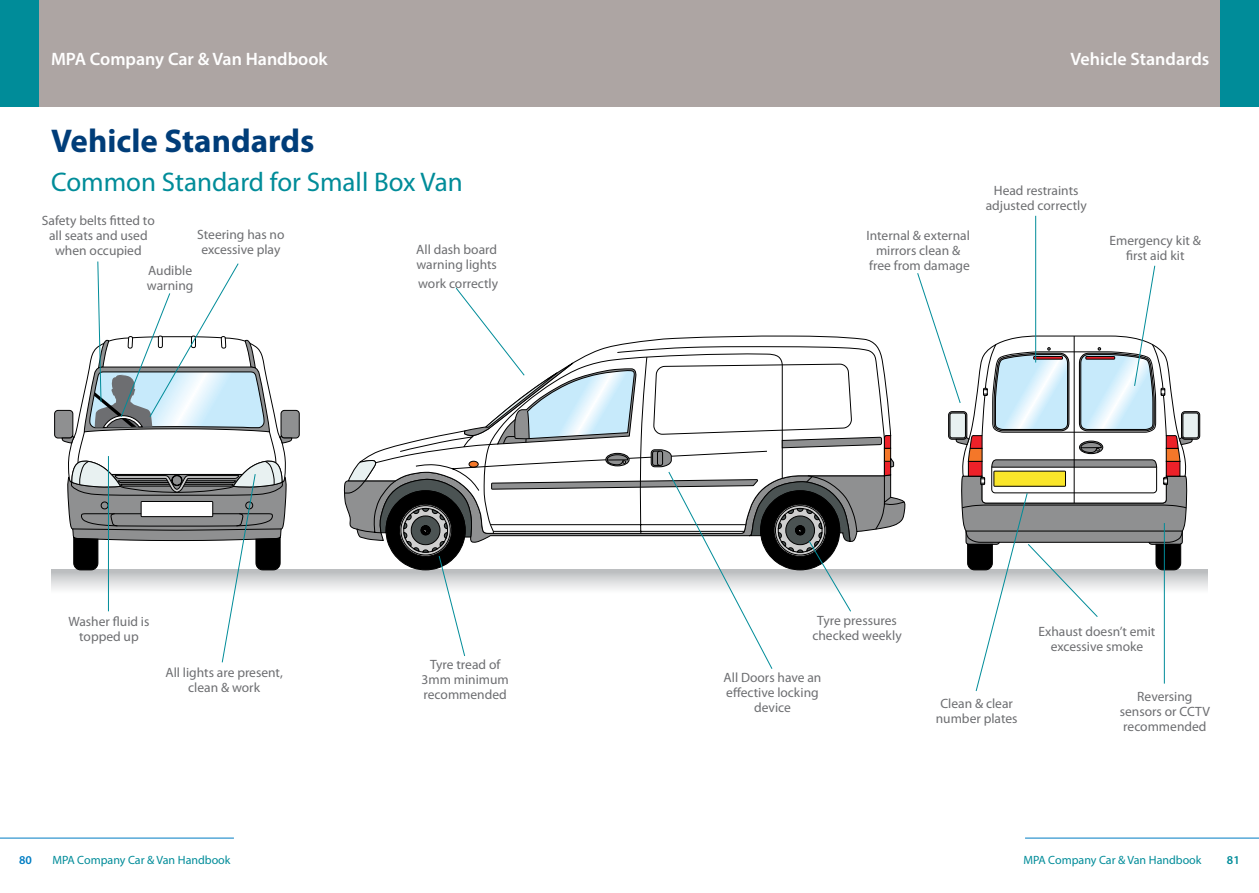
<style>
.page{position:relative;width:1259px;height:893px;background:#fff}
.page>*{position:absolute;margin:0;border:0;box-sizing:border-box;transform-origin:0 0}
.t1{font:700 33px "Myriad Pro";color:#003d79}
.t2{font:27px "Myriad Pro";color:#008c99}
.t3{font:600 18px "Myriad Pro";color:#fff}
.t4{font:13.5px/15px "Myriad Pro";color:#6d6e71;text-align:center}
.t5{font:12px "Myriad Pro";color:#008c99}
.t6{font:600 12px "Myriad Pro";color:#007dc3}
.t7{font:600 12px "Myriad Pro";color:#008c99}
</style>
<div class="page">
<div style="left:0;top:0;width:629px;height:106px;background:#ada5a3"></div>
<div style="left:0;top:0;width:38px;height:106px;background:#008c99"></div>
<hr style="left:0;top:838px;width:234px;height:1px;background:#007dc3">
<div style="left:629px;top:0;width:630px;height:106px;background:#ada5a3"></div>
<hr style="left:1025px;top:838px;width:234px;height:1px;background:#007dc3">
<div style="left:1220px;top:0;width:39px;height:106px;background:#008c99"></div>
<svg style="left:51px;top:570px;width:1157px;height:20px"></svg>
<hr style="left:1035px;top:216px;width:1px;height:146px;background:#008c99">
<svg style="left:344px;top:287px;width:561px;height:382px"></svg>
<svg style="left:916px;top:265px;width:284px;height:426px"></svg>
<svg style="left:54px;top:261px;width:246px;height:402px"></svg>
<h3 class="t3" style="left:51px;top:47px;width:278px">MPA Company Car &amp; Van Handbook</h3>
<h1 class="t1" style="left:51px;top:123px;width:265px">Vehicle Standards</h1>
<h2 class="t2" style="left:51px;top:168px;width:413px">Common Standard for Small Box Van</h2>
<p class="t4" style="left:42px;top:214px;width:114px">Safety belts fitted to all seats and used when occupied</p>
<p class="t4" style="left:197px;top:227px;width:89px">Steering has no excessive play</p>
<p class="t4" style="left:147px;top:263px;width:48px;text-align:left">Audible warning</p>
<p class="t4" style="left:68px;top:614px;width:82px">Washer fluid is topped up</p>
<p class="t4" style="left:165px;top:665px;width:119px">All lights are present, clean &amp; work</p>
<p class="t6" style="left:19px;top:852px;width:14px">80</p>
<p class="t5" style="left:52px;top:853px;width:180px">MPA Company Car &amp; Van Handbook</p>
<p class="t4" style="left:416px;top:242px;width:82px;text-align:left">All dash board warning lights</p>
<p class="t4" style="left:418px;top:276px;width:81px">work correctly</p>
<p class="t4" style="left:421px;top:657px;width:89px">Tyre tread of<br>3mm minimum recommended</p>
<h3 class="t3" style="left:1070px;top:47px;width:140px">Vehicle Standards</h3>
<p class="t4" style="left:866px;top:228px;width:105px">Internal &amp; external mirrors clean &amp; free from damage</p>
<p class="t4" style="left:985px;top:183px;width:102px">Head restraints adjusted correctly</p>
<p class="t4" style="left:1109px;top:233px;width:93px">Emergency kit &amp; first aid kit</p>
<p class="t4" style="left:812px;top:613px;width:91px">Tyre pressures checked weekly</p>
<p class="t4" style="left:723px;top:670px;width:99px">All Doors have an effective locking device</p>
<p class="t4" style="left:935px;top:696px;width:83px">Clean &amp; clear number plates</p>
<p class="t4" style="left:1038px;top:625px;width:118px">Exhaust doesn’t emit excessive smoke</p>
<p class="t4" style="left:1119px;top:689px;width:92px">Reversing sensors or CCTV recommended</p>
<p class="t5" style="left:1023px;top:853px;width:180px">MPA Company Car &amp; Van Handbook</p>
<p class="t7" style="left:1227px;top:852px;width:14px">81</p>
</div>
